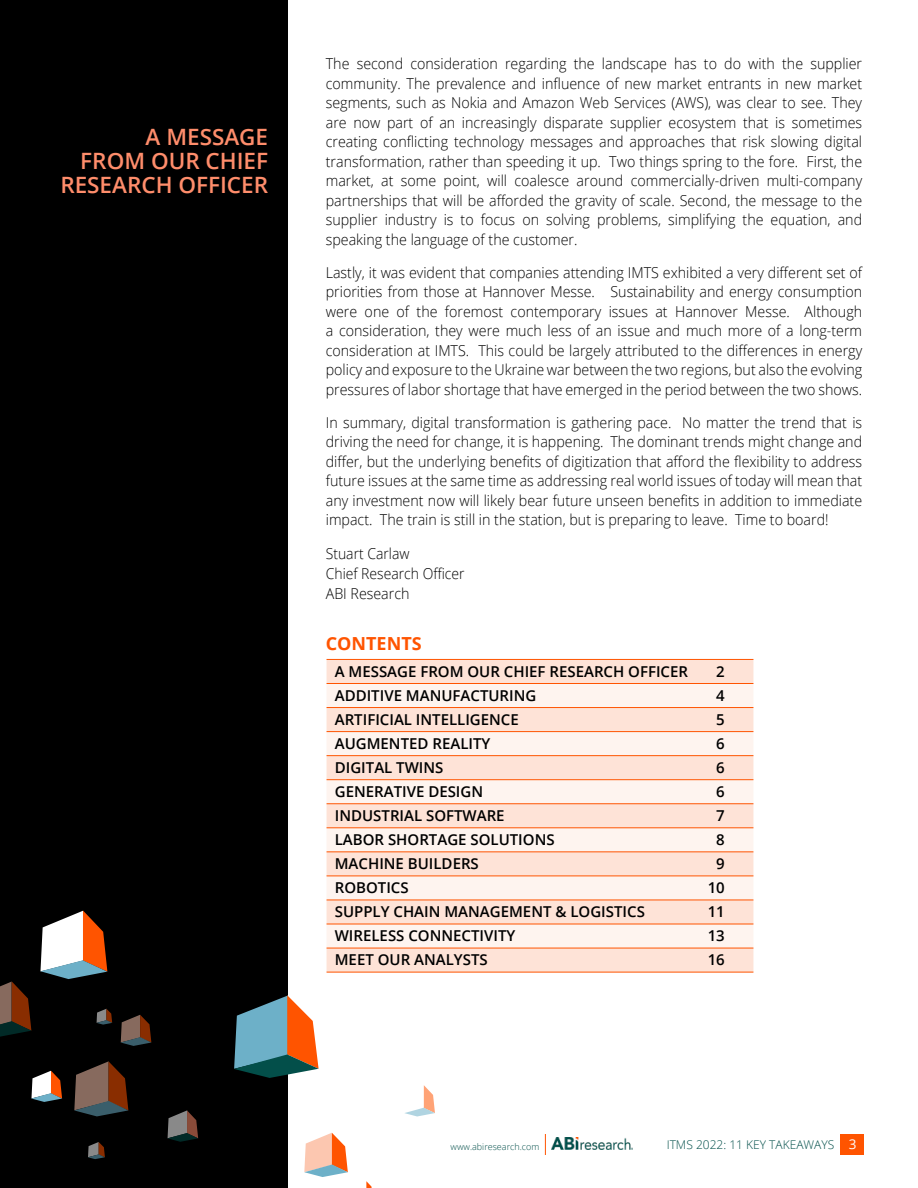
<style>
.page{position:relative;width:918px;height:1188px;background:#fff}
.page>*{position:absolute;margin:0;border:0;box-sizing:border-box;transform-origin:0 0}
.t1{font:600 22.5px/24px "Open Sans";color:#ff8d6b;text-align:right}
.t2{font:700 18px "Open Sans";color:#ff5400}
.t3{font:300 15px/19.5px "Open Sans";color:#000;text-align:justify;scale:.95 1}
.t4{font:600 15px "Open Sans";color:#000}
.t5{font:300 15px/19.8px "Open Sans";color:#000;scale:.93 1}
.t6{font:300 12px "Open Sans";color:#034f4a}
.t7{font:300 9px "Open Sans";color:#034f4a}
.s1{font-weight:400;font-size:13.5px;color:#fff}
</style>
<div class="page">
<div style="left:0;top:0;width:287px;height:1188px;background:#000"></div>
<svg style="left:74px;top:1061px;width:54px;height:55px"></svg>
<svg style="left:234px;top:995px;width:85px;height:83px"></svg>
<svg style="left:40px;top:910px;width:67px;height:69px"></svg>
<svg style="left:0;top:981px;width:31px;height:56px"></svg>
<svg style="left:88px;top:1142px;width:17px;height:17px"></svg>
<svg style="left:405px;top:1085px;width:30px;height:31px"></svg>
<svg style="left:121px;top:1015px;width:30px;height:31px"></svg>
<svg style="left:31px;top:1071px;width:31px;height:31px"></svg>
<svg style="left:304px;top:1133px;width:44px;height:44px"></svg>
<svg style="left:167px;top:1110px;width:31px;height:32px"></svg>
<svg style="left:97px;top:1009px;width:15px;height:16px"></svg>
<svg style="left:366px;top:1181px;width:6px;height:7px"></svg>
<div style="left:841px;top:1134px;width:23px;height:20px;background:#ff5400"></div>
<img style="left:551px;top:1138px;width:82px;height:12px">
<svg style="left:545px;top:1134px;width:1px;height:21px"></svg>
<div style="left:327px;top:660px;width:426px;height:312px;background:#fee3d7"></div>
<svg style="left:327px;top:684px;width:426px;height:264px;fill:#fef4ef"></svg>
<hr style="left:327px;top:659px;width:426px;height:1px;background:#ff5400">
<hr style="left:327px;top:683px;width:426px;height:1px;background:#ff5400">
<hr style="left:327px;top:707px;width:426px;height:1px;background:#ff5400">
<hr style="left:327px;top:731px;width:426px;height:1px;background:#ff5400">
<hr style="left:327px;top:755px;width:426px;height:1px;background:#ff5400">
<hr style="left:327px;top:779px;width:426px;height:1px;background:#ff5400">
<hr style="left:327px;top:803px;width:426px;height:1px;background:#ff5400">
<hr style="left:327px;top:827px;width:426px;height:1px;background:#ff5400">
<hr style="left:327px;top:851px;width:426px;height:1px;background:#ff5400">
<hr style="left:327px;top:876px;width:426px;height:1px;background:#ff5400">
<hr style="left:327px;top:900px;width:426px;height:1px;background:#ff5400">
<hr style="left:327px;top:924px;width:426px;height:1px;background:#ff5400">
<hr style="left:327px;top:948px;width:426px;height:1px;background:#ff5400">
<hr style="left:327px;top:972px;width:426px;height:1px;background:#ff5400">
<h1 class="t1" style="left:60px;top:124px;width:209px">A MESSAGE<br>FROM OUR CHIEF<br>RESEARCH OFFICER</h1>
<p class="t3" style="left:326px;top:53px;width:566px">The second consideration regarding the landscape has to do with the supplier community. The prevalence and influence of new market entrants in new market segments, such as Nokia and Amazon Web Services (AWS), was clear to see. They are now part of an increasingly disparate supplier ecosystem that is sometimes creating conflicting technology messages and approaches that risk slowing digital transformation, rather than speeding it up. Two things spring to the fore. First, the market, at some point, will coalesce around commercially-driven multi-company partnerships that will be afforded the gravity of scale. Second, the message to the supplier industry is to focus on solving problems, simplifying the equation, and speaking the language of the customer.</p>
<p class="t3" style="left:326px;top:262px;width:566px">Lastly, it was evident that companies attending IMTS exhibited a very different set of priorities from those at Hannover Messe. Sustainability and energy consumption were one of the foremost contemporary issues at Hannover Messe. Although a consideration, they were much less of an issue and much more of a long-term consideration at IMTS. This could be largely attributed to the differences in energy policy and exposure to the Ukraine war between the two regions, but also the evolving pressures of labor shortage that have emerged in the period between the two shows.</p>
<p class="t3" style="left:326px;top:412px;width:566px">In summary, digital transformation is gathering pace. No matter the trend that is driving the need for change, it is happening. The dominant trends might change and differ, but the underlying benefits of digitization that afford the flexibility to address future issues at the same time as addressing real world issues of today will mean that any investment now will likely bear future unseen benefits in addition to immediate impact. The train is still in the station, but is preparing to leave. Time to board!</p>
<p class="t5" style="left:326px;top:543px;width:151px">Stuart Carlaw<br>Chief Research Officer<br>ABI Research</p>
<p class="t2" style="left:326px;top:631px;width:97px">CONTENTS</p>
<p class="t4" style="left:335px;top:661px;width:355px">A MESSAGE FROM OUR CHIEF RESEARCH OFFICER</p>
<p class="t4" style="left:716px;top:661px;width:10px">2</p>
<p class="t4" style="left:335px;top:685px;width:203px">ADDITIVE MANUFACTURING</p>
<p class="t4" style="left:716px;top:685px;width:10px">4</p>
<p class="t4" style="left:335px;top:709px;width:186px">ARTIFICIAL INTELLIGENCE</p>
<p class="t4" style="left:716px;top:709px;width:10px">5</p>
<p class="t4" style="left:335px;top:733px;width:157px">AUGMENTED REALITY</p>
<p class="t4" style="left:716px;top:733px;width:10px">6</p>
<p class="t4" style="left:335px;top:757px;width:110px">DIGITAL TWINS</p>
<p class="t4" style="left:716px;top:757px;width:10px">6</p>
<p class="t4" style="left:335px;top:781px;width:150px">GENERATIVE DESIGN</p>
<p class="t4" style="left:716px;top:781px;width:10px">6</p>
<p class="t4" style="left:335px;top:805px;width:171px">INDUSTRIAL SOFTWARE</p>
<p class="t4" style="left:716px;top:805px;width:10px">7</p>
<p class="t4" style="left:335px;top:829px;width:221px">LABOR SHORTAGE SOLUTIONS</p>
<p class="t4" style="left:716px;top:829px;width:10px">8</p>
<p class="t4" style="left:335px;top:853px;width:146px">MACHINE BUILDERS</p>
<p class="t4" style="left:716px;top:853px;width:10px">9</p>
<p class="t4" style="left:335px;top:877px;width:75px">ROBOTICS</p>
<p class="t4" style="left:708px;top:877px;width:19px">10</p>
<p class="t4" style="left:335px;top:901px;width:312px">SUPPLY CHAIN MANAGEMENT &amp; LOGISTICS</p>
<p class="t4" style="left:708px;top:901px;width:19px">11</p>
<p class="t4" style="left:335px;top:925px;width:182px">WIRELESS CONNECTIVITY</p>
<p class="t4" style="left:708px;top:925px;width:19px">13</p>
<p class="t4" style="left:335px;top:949px;width:154px">MEET OUR ANALYSTS</p>
<p class="t4" style="left:708px;top:949px;width:19px">16</p>
<p class="t7" style="left:451px;top:1141px;width:90px">www.abiresearch.com</p>
<p class="t6" style="left:667px;top:1137px;width:191px">ITMS 2022: 11 KEY TAKEAWAYS <span class="s1">3</span></p>
</div>
